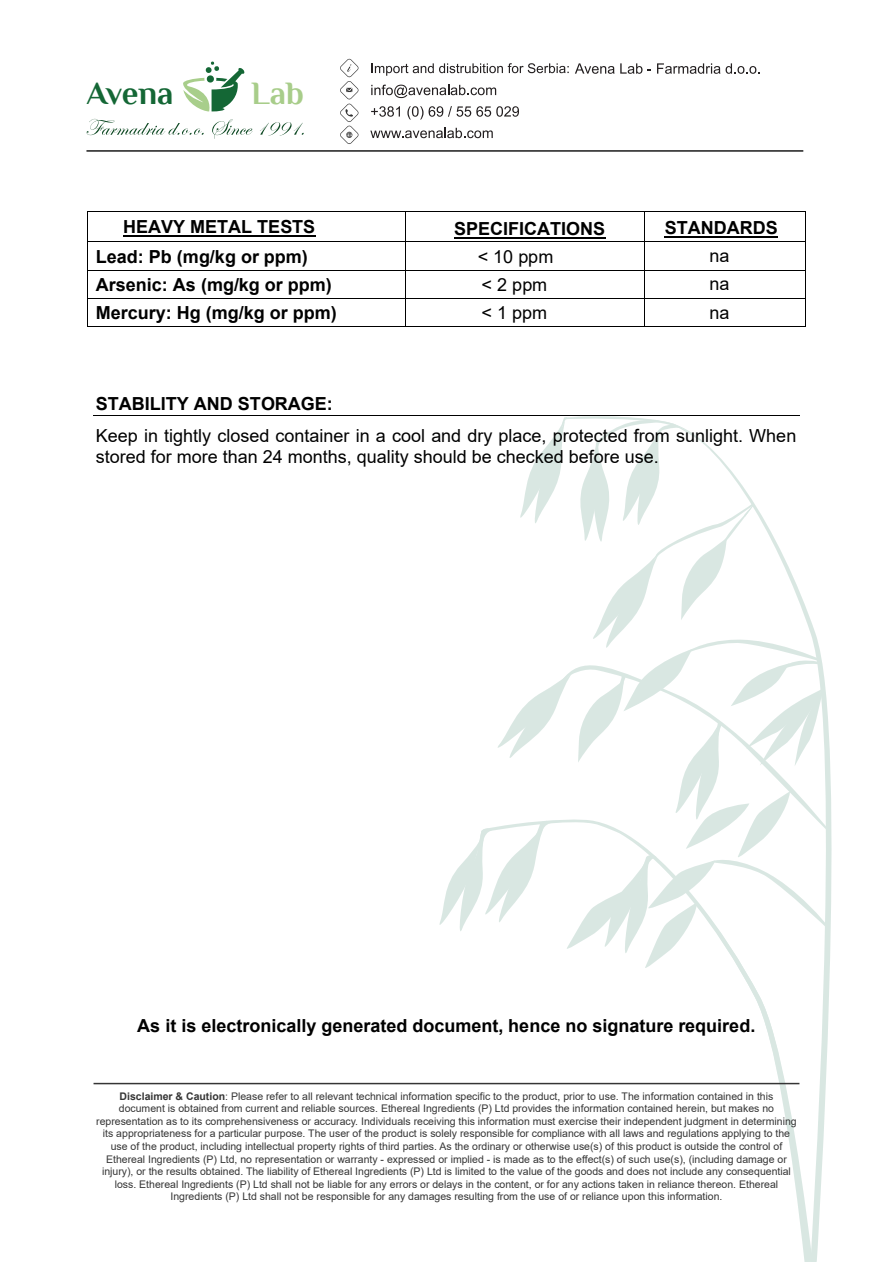
<style>
.page{position:relative;width:893px;height:1262px;background:#fff}
.page>*{position:absolute;margin:0;border:0;box-sizing:border-box;transform-origin:0 0}
.t1{font:700 32.55px "Philosopher";letter-spacing:-.005em;color:#146735}
.t2{font:700 32.55px "Philosopher";color:#a8cd8a}
.t3{font:700 18px "Arial";color:#000}
.t4{font:18px/20.7px "Arial";color:#000}
.t5{font:10.5px/12.6px "Arial";color:#353535;text-align:center}
.s1{font-weight:700}
</style>
<div class="page">
<svg style="left:812px;top:741px;width:19px;height:520px"></svg>
<svg style="left:480px;top:972px;width:332px;height:289px"></svg>
<svg style="left:439px;top:416px;width:387px;height:556px"></svg>
<hr style="left:93px;top:1082px;width:706px;height:2px;background:#353535">
<hr style="left:86px;top:150px;width:717px;height:2px;background:#353535">
<svg style="left:575px;top:63px;width:39px;height:11px"></svg>
<svg style="left:620px;top:63px;width:31px;height:11px"></svg>
<svg style="left:657px;top:63px;width:102px;height:11px"></svg>
<svg style="left:371px;top:85px;width:125px;height:13px"></svg>
<svg style="left:371px;top:106px;width:29px;height:11px"></svg>
<svg style="left:407px;top:106px;width:112px;height:14px"></svg>
<svg style="left:370px;top:128px;width:122px;height:10px"></svg>
<svg style="left:183px;top:61px;width:62px;height:50px"></svg>
<svg style="left:371px;top:63px;width:197px;height:13px"></svg>
<svg style="left:340px;top:59px;width:18px;height:85px"></svg>
<svg style="left:87px;top:119px;width:117px;height:16px"></svg>
<svg style="left:212px;top:119px;width:40px;height:20px"></svg>
<svg style="left:260px;top:122px;width:43px;height:14px"></svg>
<hr style="left:123px;top:235px;width:192px;height:2px;background:#000">
<hr style="left:454px;top:237px;width:151px;height:1px;background:#000">
<hr style="left:664px;top:236px;width:113px;height:1px;background:#000">
<hr style="left:88px;top:211px;width:263px;height:1px;background:#000">
<hr style="left:351px;top:211px;width:181px;height:1px;background:#000">
<hr style="left:532px;top:211px;width:137px;height:1px;background:#000">
<hr style="left:670px;top:211px;width:135px;height:1px;background:#000">
<hr style="left:88px;top:241px;width:263px;height:1px;background:#000">
<hr style="left:351px;top:241px;width:181px;height:1px;background:#000">
<hr style="left:532px;top:241px;width:137px;height:1px;background:#000">
<hr style="left:670px;top:241px;width:135px;height:1px;background:#000">
<hr style="left:88px;top:270px;width:263px;height:1px;background:#000">
<hr style="left:351px;top:270px;width:181px;height:1px;background:#000">
<hr style="left:532px;top:270px;width:137px;height:1px;background:#000">
<hr style="left:670px;top:270px;width:135px;height:1px;background:#000">
<hr style="left:88px;top:298px;width:263px;height:1px;background:#000">
<hr style="left:351px;top:298px;width:181px;height:1px;background:#000">
<hr style="left:532px;top:298px;width:137px;height:1px;background:#000">
<hr style="left:670px;top:298px;width:135px;height:1px;background:#000">
<svg style="left:87px;top:211px;width:1px;height:116px"></svg>
<hr style="left:88px;top:326px;width:263px;height:1px;background:#000">
<svg style="left:405px;top:212px;width:1px;height:114px"></svg>
<hr style="left:351px;top:326px;width:181px;height:1px;background:#000">
<svg style="left:644px;top:212px;width:1px;height:114px"></svg>
<hr style="left:532px;top:326px;width:137px;height:1px;background:#000">
<hr style="left:670px;top:326px;width:135px;height:1px;background:#000">
<svg style="left:805px;top:211px;width:1px;height:116px"></svg>
<hr style="left:94px;top:415px;width:705px;height:1px;background:#000">
<h1 class="t1" style="left:86px;top:76px;width:88px">Avena</h1>
<h1 class="t2" style="left:251px;top:76px;width:54px">Lab</h1>
<h2 class="t3" style="left:123px;top:214px;width:194px">HEAVY METAL TESTS</h2>
<h2 class="t3" style="left:454px;top:216px;width:153px">SPECIFICATIONS</h2>
<h2 class="t3" style="left:664px;top:215px;width:114px">STANDARDS</h2>
<h2 class="t3" style="left:96px;top:243px;width:214px">Lead: Pb (mg/kg or ppm)</h2>
<h2 class="t4" style="left:477px;top:247px;width:77px">&lt; 10 ppm</h2>
<h2 class="t4" style="left:709px;top:245px;width:22px">na</h2>
<h2 class="t3" style="left:96px;top:272px;width:237px">Arsenic: As (mg/kg or ppm)</h2>
<h2 class="t4" style="left:481px;top:274px;width:67px">&lt; 2 ppm</h2>
<h2 class="t4" style="left:709px;top:273px;width:22px">na</h2>
<h2 class="t3" style="left:96px;top:300px;width:242px">Mercury: Hg (mg/kg or ppm)</h2>
<h2 class="t4" style="left:481px;top:302px;width:67px">&lt; 1 ppm</h2>
<h2 class="t4" style="left:709px;top:302px;width:22px">na</h2>
<h2 class="t3" style="left:96px;top:391px;width:239px">STABILITY AND STORAGE:</h2>
<h2 class="t4" style="left:96px;top:425px;width:702px">Keep in tightly closed container in a cool and dry place, protected from sunlight. When stored for more than 24 months, quality should be checked before use.</h2>
<h2 class="t3" style="left:137px;top:1012px;width:619px">As it is electronically generated document, hence no signature required.</h2>
<p class="t5" style="left:96px;top:1089px;width:702px"><span class="s1">Disclaimer &amp; Caution</span>: Please refer to all relevant technical information specific to the product, prior to use. The information contained in this document is obtained from current and reliable sources. Ethereal Ingredients (P) Ltd provides the information contained herein, but makes no representation as to its comprehensiveness or accuracy. Individuals receiving this information must exercise their independent judgment in determining its appropriateness for a particular purpose. The user of the product is solely responsible for compliance with all laws and regulations applying to the use of the product, including intellectual property rights of third parties. As the ordinary or otherwise use(s) of this product is outside the control of Ethereal Ingredients (P) Ltd, no representation or warranty - expressed or implied - is made as to the effect(s) of such use(s), (including damage or injury), or the results obtained. The liability of Ethereal Ingredients (P) Ltd is limited to the value of the goods and does not include any consequential loss. Ethereal Ingredients (P) Ltd shall not be liable for any errors or delays in the content, or for any actions taken in reliance thereon. Ethereal Ingredients (P) Ltd shall not be responsible for any damages resulting from the use of or reliance upon this information.</p>
</div>
